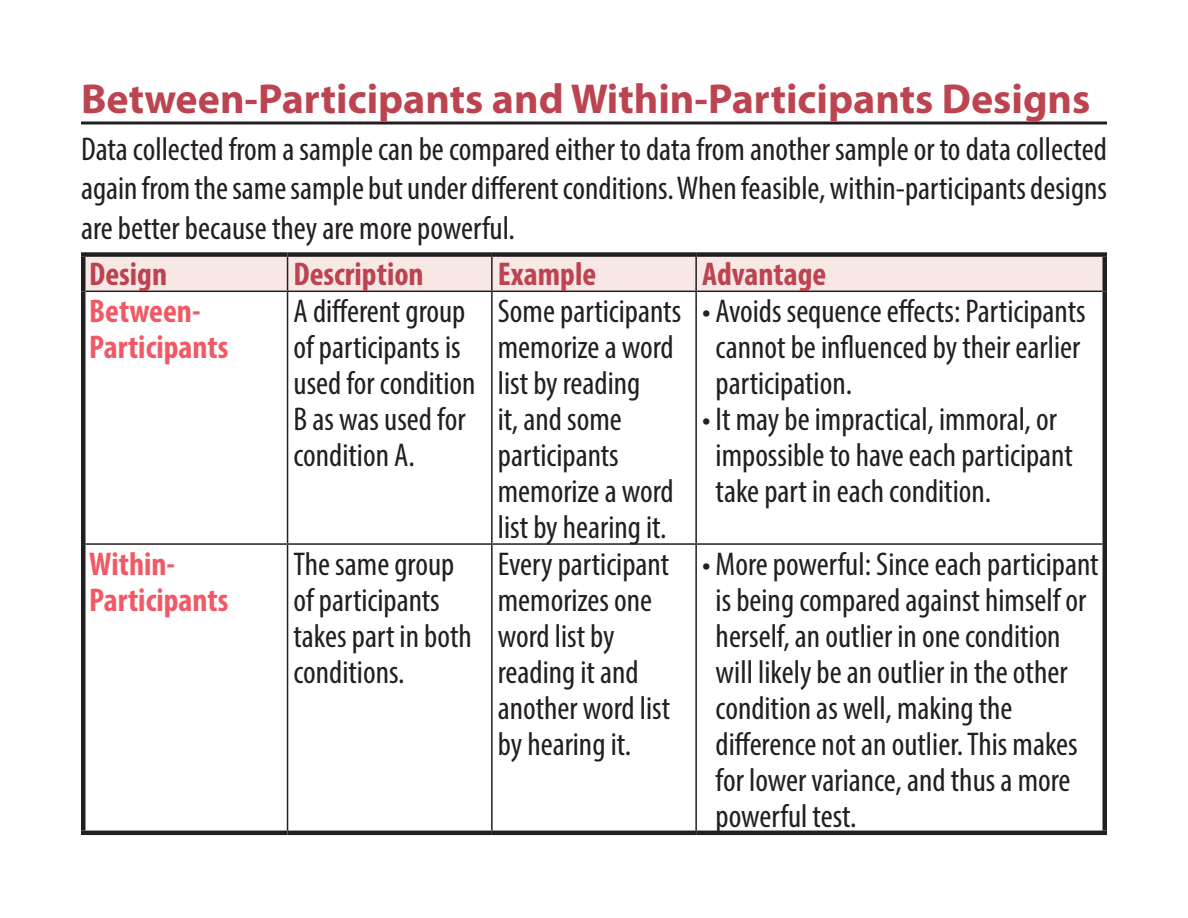
<style>
.page{position:relative;width:1188px;height:918px;background:#fff}
.page>*{position:absolute;margin:0;border:0;box-sizing:border-box;transform-origin:0 0}
.Titles{font:700 42px "Myriad Pro";color:#bc4450}
.Text{font:condensed 33px/36px "Myriad Pro";color:#231f20}
.Cell_Text{font:condensed 33px/36px "Myriad Pro";color:#231f20}
.Terms{font:700 condensed 33px/36px "Myriad Pro";color:#f05a67}
.Table_Headers{font:700 condensed 33px "Myriad Pro";color:#bc4450}
</style>
<div class="page">
<hr style="left:81px;top:122px;width:1026px;height:2px;background:#231f20">
<div style="left:86px;top:257px;width:1016px;height:34px;background:#f8e8e5"></div>
<div style="left:81px;top:252px;width:207px;height:5px;background:#231f20"></div>
<div style="left:81px;top:257px;width:5px;height:34px;background:#231f20"></div>
<div style="left:288px;top:252px;width:204px;height:5px;background:#231f20"></div>
<div style="left:492px;top:252px;width:204px;height:5px;background:#231f20"></div>
<div style="left:696px;top:252px;width:411px;height:5px;background:#231f20"></div>
<div style="left:1102px;top:257px;width:5px;height:34px;background:#231f20"></div>
<div style="left:81px;top:291px;width:5px;height:253px;background:#231f20"></div>
<div style="left:1102px;top:291px;width:5px;height:253px;background:#231f20"></div>
<div style="left:81px;top:544px;width:5px;height:287px;background:#231f20"></div>
<div style="left:1102px;top:544px;width:5px;height:287px;background:#231f20"></div>
<hr style="left:81px;top:831px;width:207px;height:4px;background:#231f20">
<hr style="left:288px;top:831px;width:204px;height:4px;background:#231f20">
<hr style="left:492px;top:831px;width:204px;height:4px;background:#231f20">
<hr style="left:696px;top:831px;width:411px;height:4px;background:#231f20">
<hr style="left:287px;top:257px;width:1px;height:34px;background:#231f20">
<hr style="left:491px;top:257px;width:2px;height:34px;background:#231f20">
<hr style="left:695px;top:257px;width:2px;height:34px;background:#231f20">
<hr style="left:86px;top:291px;width:202px;height:1px;background:#231f20">
<hr style="left:288px;top:291px;width:204px;height:1px;background:#231f20">
<hr style="left:287px;top:292px;width:1px;height:251px;background:#231f20">
<hr style="left:492px;top:291px;width:204px;height:1px;background:#231f20">
<hr style="left:491px;top:292px;width:2px;height:251px;background:#231f20">
<hr style="left:696px;top:291px;width:406px;height:1px;background:#231f20">
<hr style="left:695px;top:292px;width:2px;height:251px;background:#231f20">
<hr style="left:86px;top:543px;width:202px;height:2px;background:#231f20">
<hr style="left:288px;top:543px;width:204px;height:2px;background:#231f20">
<hr style="left:287px;top:545px;width:1px;height:286px;background:#231f20">
<hr style="left:492px;top:543px;width:204px;height:2px;background:#231f20">
<hr style="left:491px;top:545px;width:2px;height:286px;background:#231f20">
<hr style="left:696px;top:543px;width:406px;height:2px;background:#231f20">
<hr style="left:695px;top:545px;width:2px;height:286px;background:#231f20">
<p class="Titles" style="left:81px;top:71px;width:1011px">Between-Participants and Within-Participants Designs</p>
<p class="Text" style="left:81px;top:128px;width:1028px;line-height:39.6px;text-align:justify">Data collected from a sample can be compared either to data from another sample or to data collected again from the same sample but under different conditions. When feasible, within-participants designs are better because they are more powerful.</p>
<p class="Table_Headers" style="left:89px;top:254px;width:79px">Design</p>
<p class="Table_Headers" style="left:294px;top:254px;width:132px">Description</p>
<p class="Table_Headers" style="left:498px;top:254px;width:100px">Example</p>
<p class="Table_Headers" style="left:702px;top:254px;width:126px">Advantage</p>
<p class="Terms" style="left:89px;top:292px;width:141px">Between-<br>Participants</p>
<p class="Cell_Text" style="left:294px;top:293px;width:183px">A different group of participants is used for condition<br>B as was used for condition A.</p>
<p class="Cell_Text" style="left:498px;top:293px;width:185px">Some participants memorize a word list by reading<br>it, and some participants memorize a word list by hearing it.</p>
<p class="Text" style="left:716px;top:293px;width:372px;text-indent:-14px">• Avoids sequence effects: Participants cannot be influenced by their earlier participation.</p>
<p class="Text" style="left:716px;top:401px;width:359px;text-indent:-14px">• It may be impractical, immoral, or impossible to have each participant take part in each condition.</p>
<p class="Terms" style="left:89px;top:545px;width:141px">Within-<br>Participants</p>
<p class="Cell_Text" style="left:294px;top:545px;width:180px">The same group of participants takes part in both conditions.</p>
<p class="Cell_Text" style="left:498px;top:545px;width:174px">Every participant memorizes one word list by reading it and another word list by hearing it.</p>
<p class="Text" style="left:716px;top:545px;width:384px;text-indent:-14px">• More powerful: Since each participant is being compared against himself or herself, an outlier in one condition will likely be an outlier in the other condition as well, making the difference not an outlier. This makes for lower variance, and thus a more powerful test.</p>
</div>
